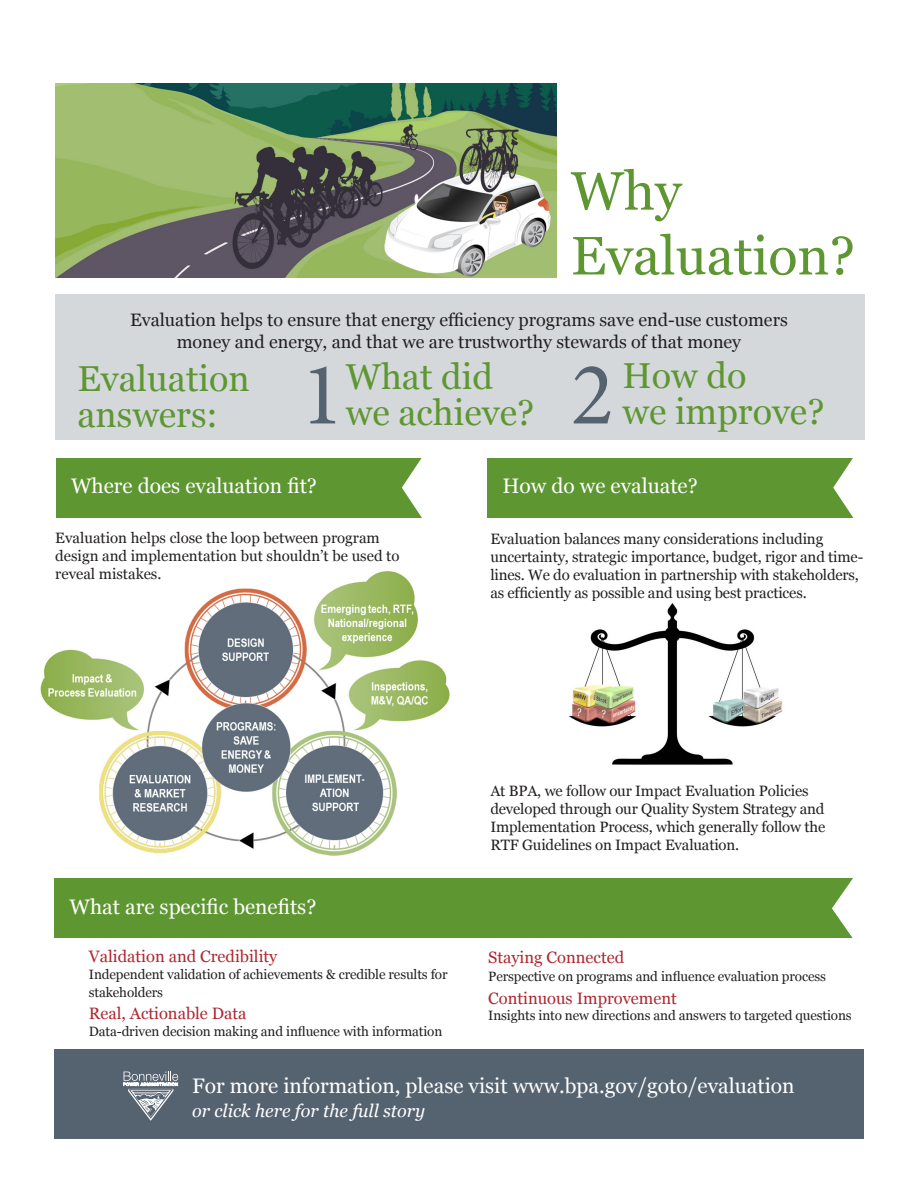
<style>
.page{position:relative;width:918px;height:1188px;background:#fff}
.page>*{position:absolute;margin:0;border:0;box-sizing:border-box;transform-origin:0 0}
.t1{font:90px "Minion Pro";color:#556270}
.t2{font:54px/64.8px "Georgia";color:#5e9732}
.t3{font:36px/36px "Georgia";color:#5e9732}
.t4{font:21px "Georgia";color:#fff}
.t5{font:18px/21.6px "Georgia";color:#231f20;text-align:center}
.t6{font:italic 18px "Georgia";color:#fff}
.t7{font:16.5px "Georgia";color:#af272f}
.t8{font:15px/18px "Georgia";letter-spacing:-.01em;color:#231f20}
.t9{font:13.5px/18px "Georgia";letter-spacing:-.01em;color:#231f20}
</style>
<div class="page">
<div style="left:55px;top:294px;width:810px;height:146px;background:#d4d8db"></div>
<img style="left:40px;top:571px;width:410px;height:285px">
<img style="left:568px;top:603px;width:215px;height:162px">
<div style="left:54px;top:1049px;width:810px;height:90px;background:#556270"></div>
<svg style="left:123px;top:1072px;width:55px;height:49px"></svg>
<div style="left:56px;top:458px;width:368px;height:60px;background:#5e9732"></div>
<svg style="left:402px;top:458px;width:22px;height:60px"></svg>
<div style="left:54px;top:878px;width:811px;height:60px;background:#5e9732"></div>
<svg style="left:832px;top:878px;width:33px;height:60px"></svg>
<div style="left:487px;top:458px;width:369px;height:60px;background:#5e9732"></div>
<svg style="left:833px;top:458px;width:23px;height:60px"></svg>
<img style="left:56px;top:84px;width:501px;height:193px">
<p class="t2" style="left:571px;top:160px;width:286px">Why<br>Evaluation?</p>
<p class="t5" style="left:130px;top:309px;width:659px">Evaluation helps to ensure that energy efficiency programs save end-use customers money and energy, and that we are trustworthy stewards of that money</p>
<p class="t3" style="left:77px;top:361px;width:174px">Evaluation answers:</p>
<p class="t1" style="left:301px;top:334px;width:45px">1</p>
<p class="t3" style="left:346px;top:360px;width:149px">What did</p>
<p class="t3" style="left:346px;top:396px;width:190px">we achieve?</p>
<p class="t1" style="left:571px;top:334px;width:45px">2</p>
<p class="t3" style="left:622px;top:359px;width:204px">How do<br>we improve?</p>
<p class="t4" style="left:71px;top:473px;width:247px">Where does evaluation fit?</p>
<p class="t4" style="left:502px;top:473px;width:197px">How do we evaluate?</p>
<p class="t8" style="left:55px;top:529px;width:346px">Evaluation helps close the loop between program design and implementation but shouldn’t be used to reveal mistakes.</p>
<p class="t8" style="left:490px;top:530px;width:375px">Evaluation balances many considerations including uncertainty, strategic importance, budget, rigor and time&shy;lines. We do evaluation in partnership with stakeholders, as efficiently as possible and using best practices.</p>
<p class="t4" style="left:70px;top:894px;width:248px">What are specific benefits?</p>
<p class="t7" style="left:89px;top:947px;width:190px">Validation and Credibility</p>
<p class="t9" style="left:89px;top:965px;width:360px">Independent validation of achievements &amp; credible results for stakeholders</p>
<p class="t7" style="left:89px;top:1004px;width:159px">Real, Actionable Data</p>
<p class="t9" style="left:89px;top:1022px;width:355px">Data-driven decision making and influence with information</p>
<p class="t8" style="left:490px;top:782px;width:337px">At BPA, we follow our Impact Evaluation Policies developed through our Quality System Strategy and Implementation Process, which generally follow the RTF Guidelines on Impact Evaluation.</p>
<p class="t7" style="left:488px;top:947px;width:137px">Staying Connected</p>
<p class="t9" style="left:488px;top:968px;width:339px">Perspective on programs and influence evaluation process</p>
<p class="t7" style="left:488px;top:988px;width:190px">Continuous Improvement</p>
<p class="t9" style="left:488px;top:1007px;width:365px">Insights into new directions and answers to targeted questions</p>
<p class="t4" style="left:192px;top:1073px;width:604px">For more information, please visit www.bpa.gov/goto/evaluation</p>
<p class="t6" style="left:192px;top:1099px;width:235px">or click here for the full story</p>
</div>
